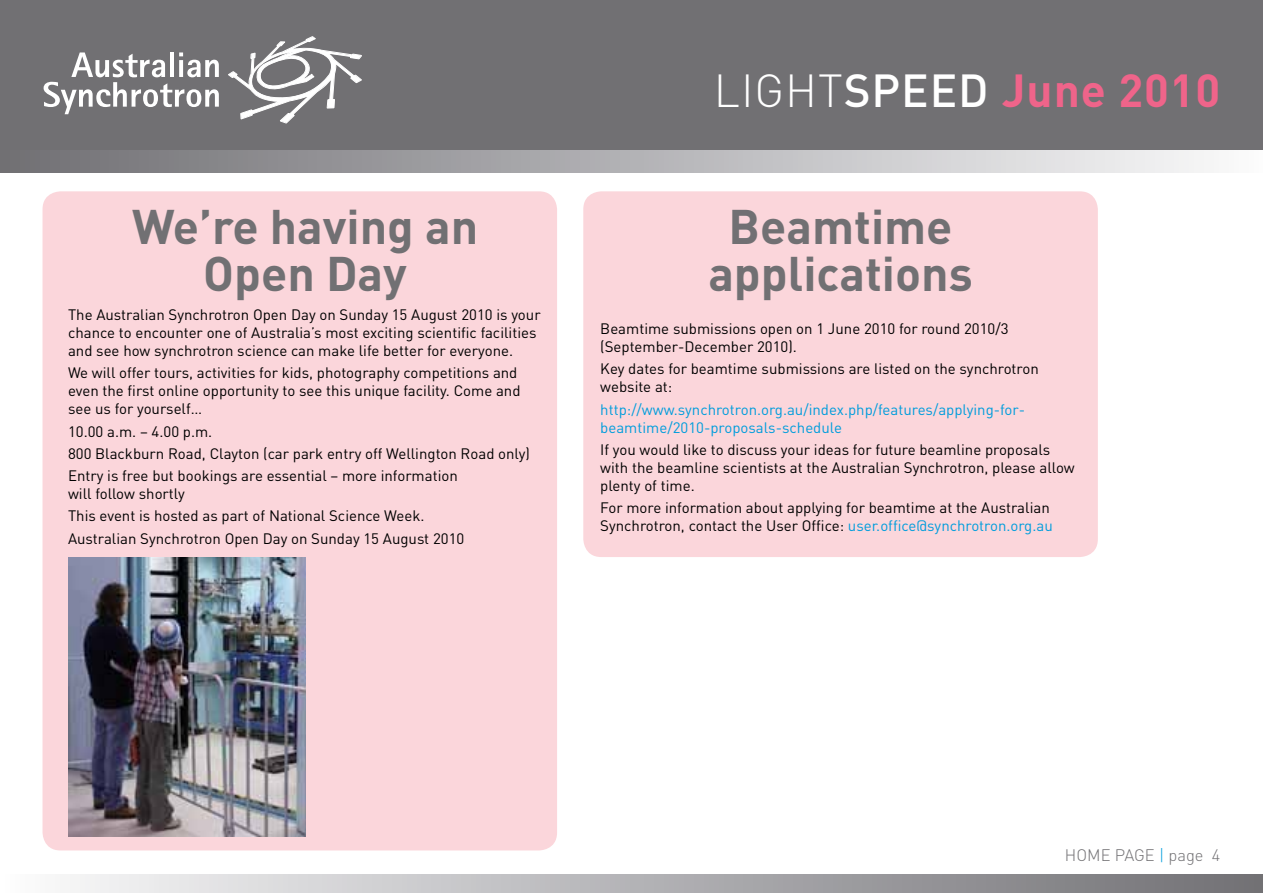
<style>
.page{position:relative;width:1263px;height:893px;background:#fff}
.page>*{position:absolute;margin:0;border:0;box-sizing:border-box;transform-origin:0 0}
.t1{font:700 48px/46.5px "DIN";color:#717073;text-align:center}
.t2{font:700 45.75px "DIN";letter-spacing:.02em;color:#ef648a}
.t3{font:300 16.5px "DIN";color:#717073}
.t4{font:15px/18px "DIN";color:#000}
.t5{font:15px/18px "DIN";color:#009ddc}
.s1{font-weight:300;color:#fff}
.s2{font-weight:500;color:#fff}
.s3{color:#009ddc}
</style>
<div class="page">
<div style="left:0;top:875px;width:1263px;height:18px;background:linear-gradient(to right,#fbfbfc,#6f6e73)"></div>
<div style="left:0;top:0;width:1263px;height:152px;background:#717073"></div>
<svg style="left:44px;top:52px;width:175px;height:62px"></svg>
<svg style="left:228px;top:36px;width:134px;height:87px"></svg>
<div style="left:0;top:151px;width:1263px;height:21px;background:linear-gradient(to right,#6e6d72,#fafafb)"></div>
<div style="left:43px;top:191px;width:514px;height:659px;background:#fbd6db;border-radius:18px"></div>
<img style="left:68px;top:557px;width:237px;height:280px">
<div style="left:583px;top:191px;width:515px;height:366px;background:#fbd6db;border-radius:18px"></div>
<h1 class="t1" style="left:132px;top:201px;width:348px">We’re having an<br>Open Day</h1>
<p class="t4" style="left:68px;top:305px;width:474px">The Australian Synchrotron Open Day on Sunday 15 August 2010 is your chance to encounter one of Australia’s most exciting scientific facilities and see how synchrotron science can make life better for everyone.</p>
<p class="t4" style="left:68px;top:364px;width:454px">We will offer tours, activities for kids, photography competitions and even the first online opportunity to see this unique facility. Come and see us for yourself…</p>
<p class="t4" style="left:68px;top:420px;width:463px;line-height:22.2px">10.00 a.m. – 4.00 p.m.<br>800 Blackburn Road, Clayton (car park entry off Wellington Road only)<br>Entry is free but bookings are essential – more information</p>
<p class="t4" style="left:68px;top:482px;width:398px;line-height:22.2px">will follow shortly<br>This event is hosted as part of National Science Week.<br>Australian Synchrotron Open Day on Sunday 15 August 2010</p>
<h2 class="t2" style="left:714px;top:60px;width:508px"><span class="s1">LIGHT</span><span class="s2">SPEED</span> June 2010</h2>
<h1 class="t1" style="left:708px;top:201px;width:266px">Beamtime applications</h1>
<p class="t4" style="left:600px;top:319px;width:410px">Beamtime submissions open on 1 June 2010 for round 2010/3 (September-December 2010).</p>
<p class="t4" style="left:600px;top:360px;width:440px">Key dates for beamtime submissions are listed on the synchrotron website at:</p>
<p class="t5" style="left:600px;top:400px;width:426px">http://www.synchrotron.org.au/index.php/features/applying-for&shy;beamtime/2010-proposals-schedule</p>
<p class="t4" style="left:600px;top:440px;width:476px">If you would like to discuss your ideas for future beamline proposals with the beamline scientists at the Australian Synchrotron, please allow plenty of time.</p>
<p class="t4" style="left:600px;top:498px;width:454px">For more information about applying for beamtime at the Australian<br>Synchrotron, contact the User Office: <span class="s3">user.office@synchrotron.org.au</span></p>
<p class="t3" style="left:1065px;top:844px;width:157px">HOME PAGE <span class="s3">|</span> PAGE 4</p>
</div>
